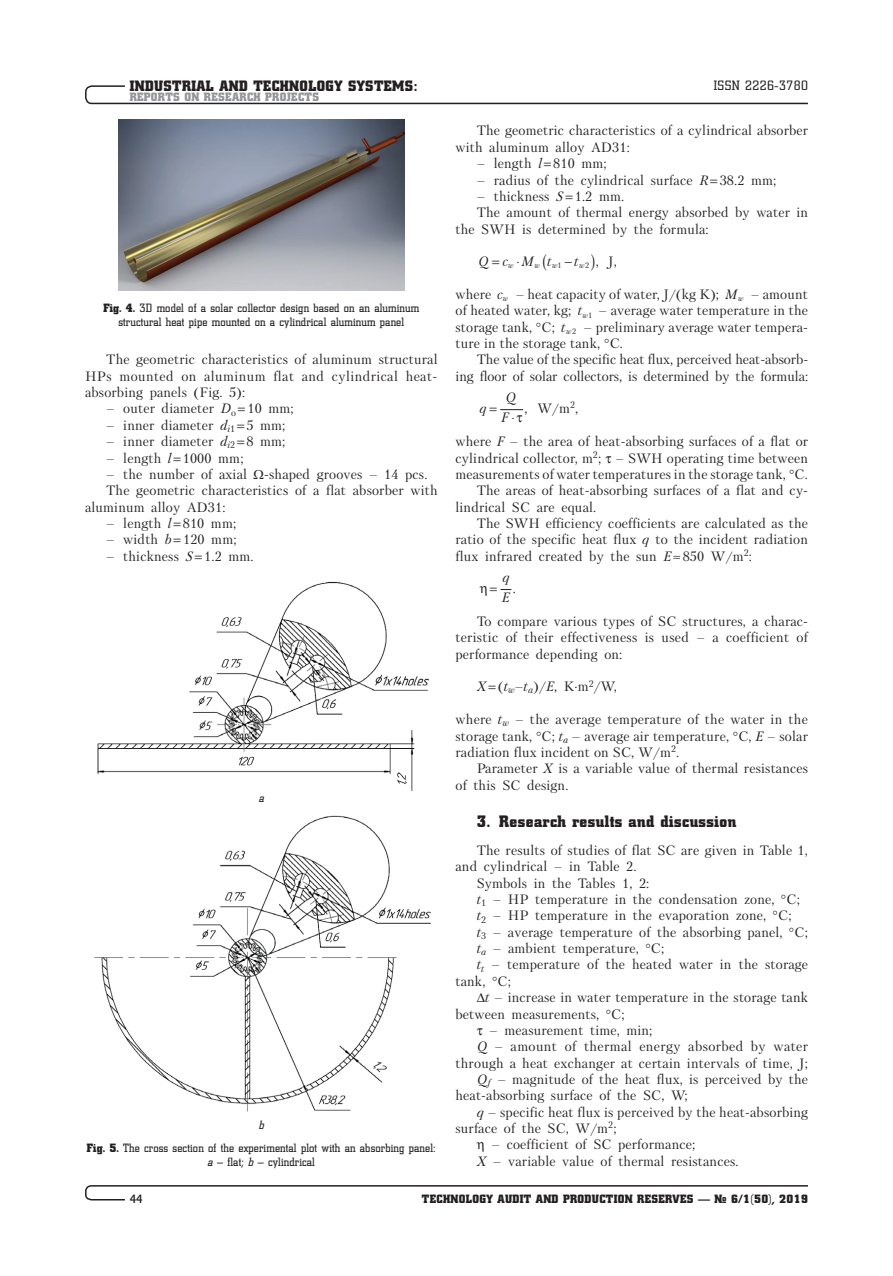
<style>
.page{position:relative;width:893px;height:1276px;background:#fff}
.page>*{position:absolute;margin:0;border:0;box-sizing:border-box;transform-origin:0 0}
.t1{font:16.5px "Coliseum Black C";letter-spacing:.025em;color:#231f20}
.t2{font:15px "Coliseum Black C";letter-spacing:.025em;color:#231f20}
.t3{font:13.5px/16.4px "Petersburg C";letter-spacing:.01em;color:#231f20;text-align:justify}
.t4{font:13.5px "Petersburg C";letter-spacing:.03em;color:#231f20}
.t5{font:italic 13.5px/20px "Petersburg C";color:#231f20;text-align:center}
.t6{font:13.5px "Coliseum C";letter-spacing:.03em;color:#231f20}
.t7{font:12px/13.5px "Coliseum C";letter-spacing:.015em;color:#231f20;text-align:center}
.t8{font:12px "Coliseum Black C";letter-spacing:.025em;color:#231f20}
.t9{font:12px "Coliseum Black C";letter-spacing:.025em;color:#939598}
.t10{font:700 12px "Coliseum C";color:#231f20}
.t11{font:italic 12px "Coliseum C";color:#231f20}
.t12{font:italic 7.8px "Petersburg C";color:#231f20}
.t13{font:7.8px "Petersburg C";color:#231f20}
.s1{font-family:"Coliseum Black C"}
.s2{font-style:italic}
</style>
<div class="page">
<svg style="left:85px;top:85px;width:723px;height:20px"></svg>
<svg style="left:85px;top:1185px;width:723px;height:16px"></svg>
<img style="left:118px;top:119px;width:286px;height:172px">
<img style="left:97px;top:581px;width:332px;height:210px">
<img style="left:94px;top:815px;width:337px;height:297px">
<svg style="left:500px;top:409px;width:23px;height:2px"></svg>
<p class="t2" style="left:130px;top:77px;width:289px">INDUSTRIAL AND TECHNOLOGY SYSTEMS:</p>
<p class="t9" style="left:130px;top:90px;width:191px">REPORTS ON RESEARCH PROJECTS</p>
<p class="t7" style="left:103px;top:301px;width:317px"><span class="s1">Fig. 4.</span> 3D model of a solar collector design based on an aluminum structural heat pipe mounted on a cylindrical aluminum panel</p>
<p class="t3" style="left:85px;top:351px;width:354px;text-indent:21px">The geometric characteristics of aluminum structural HPs mounted on aluminum flat and cylindrical heat&shy;absorbing panels (Fig. 5):</p>
<p class="t3" style="left:106px;top:400px;width:189px">– outer diameter <span class="s2">D</span><sub>o</sub> 10 mm;</p>
<p class="t3" style="left:106px;top:417px;width:181px">– inner diameter <span class="s2">d</span><sub>i</sub><sub>1</sub> 5 mm;</p>
<p class="t3" style="left:106px;top:433px;width:181px">– inner diameter <span class="s2">d</span><sub>i</sub><sub>2</sub> 8 mm;</p>
<p class="t3" style="left:106px;top:449px;width:139px">– length <span class="s2">l</span> 1000 mm;</p>
<p class="t3" style="left:106px;top:466px;width:142px">– the number of axial</p>
<p class="t3" style="left:264px;top:466px;width:165px">-shaped grooves – 14 pcs.</p>
<p class="t3" style="left:106px;top:482px;width:333px">The geometric characteristics of a flat absorber with</p>
<p class="t3" style="left:85px;top:498px;width:142px">aluminum alloy AD31:</p>
<p class="t3" style="left:106px;top:515px;width:131px">– length <span class="s2">l</span> 810 mm;</p>
<p class="t3" style="left:106px;top:531px;width:132px">– width <span class="s2">b</span> 120 mm;</p>
<p class="t3" style="left:106px;top:547px;width:149px">– thickness <span class="s2">S</span> 1.2 mm.</p>
<p class="t11" style="left:259px;top:790px;width:7px">a</p>
<p class="t7" style="left:87px;top:1113px;width:350px;line-height:23px"><span class="s2">b<br></span><span class="s1">Fig. 5.</span> The cross section of the experimental plot with an absorbing panel:</p>
<p class="t7" style="left:208px;top:1154px;width:109px"><span class="s2">a</span> – flat; <span class="s2">b</span> – cylindrical</p>
<p class="t6" style="left:714px;top:78px;width:96px">ISSN 2226-3780</p>
<p class="t3" style="left:455px;top:122px;width:354px;text-indent:21px">The geometric characteristics of a cylindrical absorber with aluminum alloy AD31:</p>
<p class="t3" style="left:477px;top:155px;width:131px">– length <span class="s2">l</span> 810 mm;</p>
<p class="t3" style="left:477px;top:171px;width:301px">– radius of the cylindrical surface <span class="s2">R</span> 38.2 mm;</p>
<p class="t3" style="left:477px;top:188px;width:149px">– thickness <span class="s2">S</span> 1.2 mm.</p>
<p class="t3" style="left:477px;top:204px;width:333px">The amount of thermal energy absorbed by water in</p>
<p class="t3" style="left:455px;top:220px;width:255px">the SWH is determined by the formula:</p>
<p class="t5" style="left:478px;top:251px;width:81px">Q c ⋅M t<sub>w</sub></p>
<p class="t13" style="left:558px;top:261px;width:6px">1</p>
<p class="t3" style="left:585px;top:253px;width:33px"><sub>2</sub> , J,</p>
<p class="t3" style="left:455px;top:286px;width:354px">where <span class="s2">c</span><sub>w</sub> – heat capacity of water, J/(kg K); <span class="s2">M</span><sub>w</sub> – amount of heated water, kg; <span class="s2">t</span><sub>w</sub><sub>1</sub> – average water temperature in the storage tank, С; <span class="s2">t</span><sub>w</sub><sub>2</sub> – preliminary average water tempera&shy;ture in the storage tank, C.</p>
<p class="t3" style="left:455px;top:351px;width:354px;text-align:right">The value of the specific heat flux, perceived heat-absorb&shy;ing floor of solar collectors, is determined by the formula:</p>
<p class="t5" style="left:479px;top:398px;width:9px">q</p>
<p class="t5" style="left:565px;top:251px;width:15px">−t</p>
<p class="t12" style="left:508px;top:261px;width:7px">w</p>
<p class="t12" style="left:535px;top:261px;width:7px">w</p>
<p class="t12" style="left:579px;top:261px;width:7px">w</p>
<p class="t5" style="left:501px;top:387px;width:16px">Q<br>F⋅</p>
<p class="t3" style="left:525px;top:400px;width:55px">, W/m<sup>2</sup>,</p>
<p class="t3" style="left:455px;top:433px;width:354px">where <span class="s2">F</span> – the area of heat-absorbing surfaces of a flat or</p>
<p class="t3" style="left:455px;top:449px;width:354px">cylindrical collector, m<sup>2</sup>; – SWH operating time between</p>
<p class="t3" style="left:455px;top:466px;width:354px">measurements of water temperatures in the storage tank, C.</p>
<p class="t3" style="left:477px;top:482px;width:333px">The areas of heat-absorbing surfaces of a flat and cy-</p>
<p class="t3" style="left:455px;top:498px;width:142px">lindrical SC are equal.</p>
<p class="t3" style="left:477px;top:515px;width:333px">The SWH efficiency coefficients are calculated as the</p>
<p class="t3" style="left:455px;top:531px;width:354px">ratio of the specific heat flux <span class="s2">q</span> to the incident radiation</p>
<p class="t3" style="left:455px;top:547px;width:298px">flux infrared created by the sun <span class="s2">E</span> ≈ 850 W/m<sup>2</sup>:</p>
<p class="t5" style="left:502px;top:567px;width:9px;text-align:left">q<br>E</p>
<p class="t3" style="left:513px;top:580px;width:5px">.</p>
<p class="t3" style="left:455px;top:613px;width:354px;text-indent:21px">To compare various types of SC structures, a charac&shy;teristic of their effectiveness is used – a coefficient of performance depending on:</p>
<p class="t3" style="left:477px;top:678px;width:142px"><span class="s2">Х</span> (<span class="s2">t</span><sub>w</sub>–<span class="s2">t</span><sub>a</sub>)/<span class="s2">E</span>, K·m<sup>2</sup>/W,</p>
<p class="t3" style="left:455px;top:711px;width:354px">where <span class="s2">t</span><sub>w</sub> – the average temperature of the water in the storage tank, С; <span class="s2">t</span><sub>a</sub> – average air temperature, С, <span class="s2">Е</span> – solar radiation flux incident on SC, W/m<sup>2</sup>.</p>
<p class="t3" style="left:455px;top:760px;width:354px;text-indent:21px">Parameter <span class="s2">X</span> is a variable value of thermal resistances of this SC design.</p>
<p class="t1" style="left:477px;top:812px;width:261px">3. Research results and discussion</p>
<p class="t3" style="left:477px;top:842px;width:333px">The results of studies of flat SC are given in Table 1,</p>
<p class="t3" style="left:455px;top:858px;width:183px">and cylindrical – in Table 2.</p>
<p class="t3" style="left:477px;top:874px;width:174px">Symbols in the Tables 1, 2:</p>
<p class="t3" style="left:477px;top:891px;width:325px"><span class="s2">t</span><sub>1</sub> – HP temperature in the condensation zone, С;</p>
<p class="t3" style="left:477px;top:907px;width:316px"><span class="s2">t</span><sub>2</sub> – HP temperature in the evaporation zone, С;</p>
<p class="t3" style="left:477px;top:923px;width:333px"><span class="s2">t</span><sub>3</sub> – average temperature of the absorbing panel, С;</p>
<p class="t3" style="left:477px;top:940px;width:189px"><span class="s2">t</span><sub>a</sub> – ambient temperature, С;</p>
<p class="t3" style="left:477px;top:956px;width:333px"><span class="s2">t</span><sub>t</sub> – temperature of the heated water in the storage</p>
<p class="t3" style="left:455px;top:972px;width:57px">tank, С;</p>
<p class="t3" style="left:485px;top:989px;width:324px"><span class="s2">t</span> – increase in water temperature in the storage tank</p>
<p class="t3" style="left:455px;top:1005px;width:171px">between measurements, С;</p>
<p class="t3" style="left:489px;top:1022px;width:165px">– measurement time, min;</p>
<p class="t4" style="left:477px;top:1038px;width:333px"><span class="s2">Q</span> – amount of thermal energy absorbed by water</p>
<p class="t3" style="left:455px;top:1054px;width:354px">through a heat exchanger at certain intervals of time, J;</p>
<p class="t3" style="left:477px;top:1071px;width:333px"><span class="s2">Q</span><sub>f</sub> – magnitude of the heat flux, is perceived by the</p>
<p class="t3" style="left:455px;top:1087px;width:234px">heat-absorbing surface of the SC, W;</p>
<p class="t3" style="left:477px;top:1103px;width:333px"><span class="s2">q</span> – specific heat flux is perceived by the heat-absorbing</p>
<p class="t3" style="left:455px;top:1120px;width:162px">surface of the SC, W/m<sup>2</sup>;</p>
<p class="t3" style="left:477px;top:1136px;width:263px;text-indent:15px">– coefficient of SC performance;<br><span class="s2">X</span> – variable value of thermal resistances.</p>
<p class="t10" style="left:130px;top:1191px;width:14px">44</p>
<p class="t8" style="left:422px;top:1191px;width:387px">TECHNOLOGY AUDIT AND PRODUCTION RESERVES — № 6/1(50), 2019</p>
</div>
